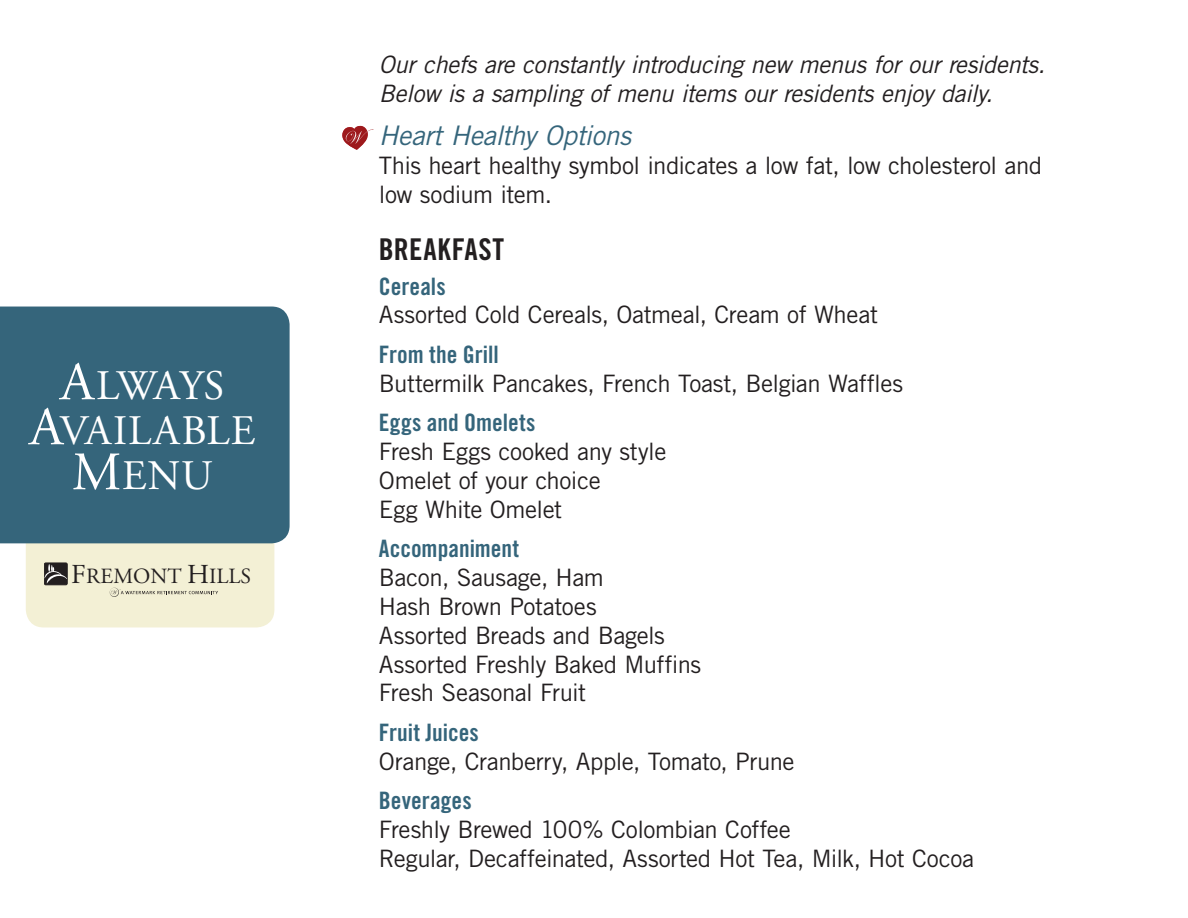
<style>
.page{position:relative;width:1188px;height:918px;background:#fff}
.page>*{position:absolute;margin:0;border:0;box-sizing:border-box;transform-origin:0 0}
.t1{font:42px/45px "Adobe Garamond Pro";letter-spacing:.015em;color:#fff;text-align:center}
.t2{font:30px "Trade Gothic Bold Cond Twenty";letter-spacing:.025em;color:#231f20}
.t3{font:italic 27px "Trade Gothic";letter-spacing:-.015em;color:#35657b}
.t4{font:24px/28.8px "Trade Gothic";letter-spacing:-.015em;color:#231f20}
.t5{font:italic 24px/28.8px "Trade Gothic";letter-spacing:-.02em;color:#231f20}
.t6{font:24px "Trade Gothic Bold Cond Twenty";color:#35657b}
.t7{font:21.75px "Adobe Garamond Pro";color:#231f20}
.s1{font-size:54px}
.s2{font-size:27.45px}
</style>
<div class="page">
<div style="left:26px;top:323px;width:248px;height:304px;background:#f3f0d5;border-radius:18px"></div>
<svg style="left:110px;top:588px;width:108px;height:9px"></svg>
<div style="left:44px;top:563px;width:24px;height:22px;border:1px solid #231f20"></div>
<svg style="left:44px;top:564px;width:24px;height:20px"></svg>
<div style="left:0;top:307px;width:290px;height:236px;background:#35657b"></div>
<svg style="left:342px;top:126px;width:32px;height:24px"></svg>
<h1 class="t1" style="left:29px;top:365px;width:227px"><span class="s1">A</span>LWAYS<br><span class="s1">A</span>VAILABLE<br><span class="s1">M</span>ENU</h1>
<p class="t7" style="left:71px;top:563px;width:181px"><span class="s2">F</span>REMONT <span class="s2">H</span>ILLS</p>
<p class="t5" style="left:379px;top:50px;width:668px">Our chefs are constantly introducing new menus for our residents.<br>Below is a sampling of menu items our residents enjoy daily.</p>
<p class="t3" style="left:379px;top:119px;width:254px">Heart Healthy Options</p>
<p class="t4" style="left:379px;top:151px;width:665px">This heart healthy symbol indicates a low fat, low cholesterol and low sodium item.</p>
<p class="t2" style="left:379px;top:232px;width:127px">BREAKFAST</p>
<p class="t6" style="left:379px;top:271px;width:68px">Cereals</p>
<p class="t4" style="left:379px;top:300px;width:501px">Assorted Cold Cereals, Oatmeal, Cream of Wheat</p>
<p class="t6" style="left:379px;top:340px;width:121px">From the Grill</p>
<p class="t4" style="left:379px;top:369px;width:526px">Buttermilk Pancakes, French Toast, Belgian Waffles</p>
<p class="t6" style="left:379px;top:408px;width:158px">Eggs and Omelets</p>
<p class="t4" style="left:379px;top:437px;width:289px">Fresh Eggs cooked any style<br>Omelet of your choice<br>Egg White Omelet</p>
<p class="t6" style="left:379px;top:534px;width:142px">Accompaniment</p>
<p class="t4" style="left:379px;top:563px;width:324px">Bacon, Sausage, Ham<br>Hash Brown Potatoes<br>Assorted Breads and Bagels<br>Assorted Freshly Baked Muffins<br>Fresh Seasonal Fruit</p>
<p class="t6" style="left:379px;top:718px;width:102px">Fruit Juices</p>
<p class="t4" style="left:379px;top:747px;width:417px">Orange, Cranberry, Apple, Tomato, Prune</p>
<p class="t6" style="left:379px;top:786px;width:94px">Beverages</p>
<p class="t4" style="left:379px;top:815px;width:597px">Freshly Brewed 100% Colombian Coffee<br>Regular, Decaffeinated, Assorted Hot Tea, Milk, Hot Cocoa</p>
</div>
